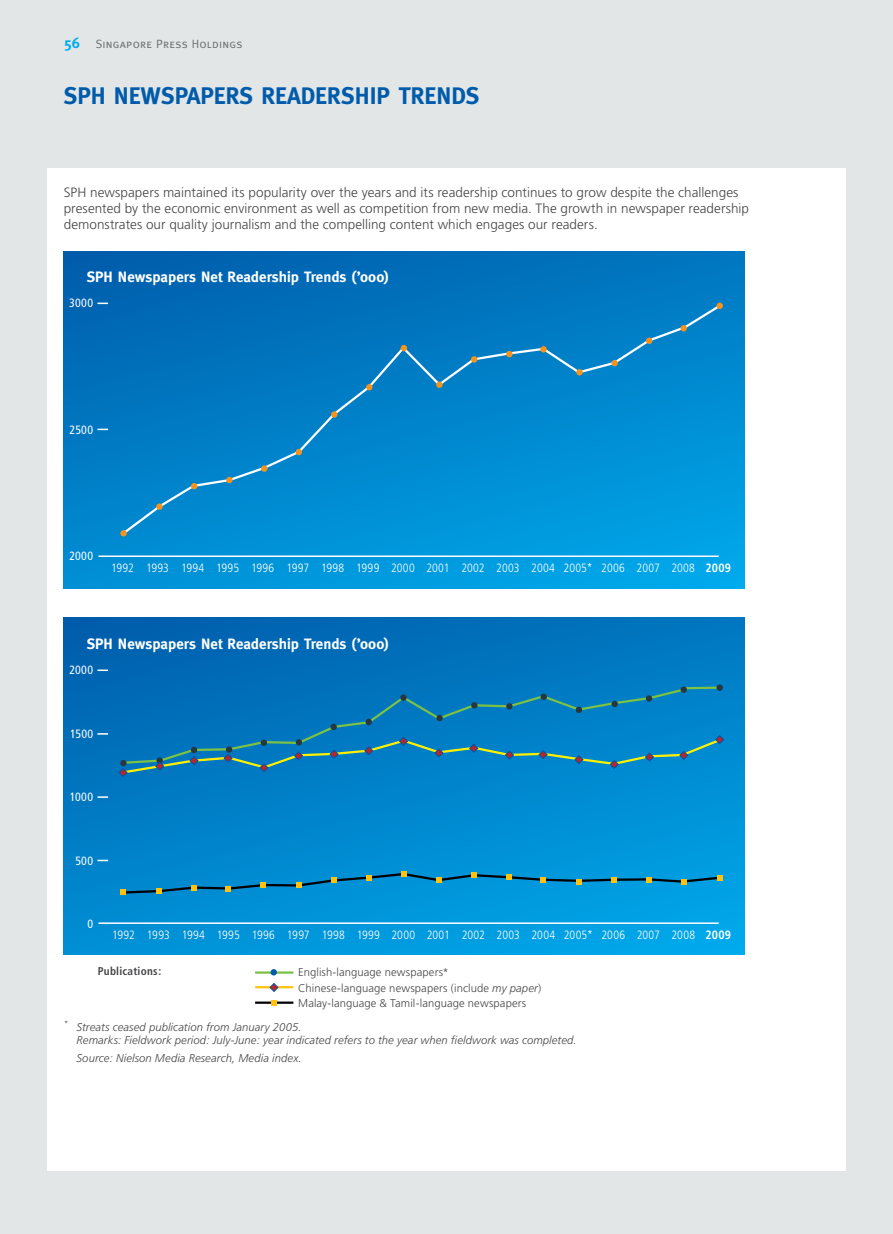
<style>
.page{position:relative;width:893px;height:1234px;background:#fff}
.page>*{position:absolute;margin:0;border:0;box-sizing:border-box;transform-origin:0 0}
.t1{font:700 24px "Meta";color:#005bab}
.t2{font:700 15px "Meta";color:#fff}
.t3{font:700 15px "Meta";color:#00adef}
.t4{font:300 13.5px/16.2px "Frutiger";letter-spacing:.005em;color:#464648}
.t5{font:300 condensed 12px "Frutiger";letter-spacing:.005em;color:#fff}
.t6{font:condensed 12px "Frutiger";letter-spacing:.035em;color:#fff}
.t7{font:12px "Meta Caps";letter-spacing:.015em;color:#6d6f71}
.t8{font:italic 300 11.25px/13.5px "Frutiger";letter-spacing:.01em;color:#464648}
.t9{font:300 11.25px/15.5px "Frutiger";letter-spacing:.01em;color:#464648}
.t10{font:700 condensed 11.25px "Frutiger";letter-spacing:.02em;color:#464648}
.s1{font-weight:700}
.s2{font-style:italic}
</style>
<div class="page">
<div style="left:0;top:0;width:893px;height:1233px;background:#e2e6e6"></div>
<div style="left:48px;top:168px;width:798px;height:1001px;background:#fff"></div>
<svg style="left:64px;top:251px;width:680px;height:337px;background:#0080c8"></svg>
<hr style="left:99px;top:555px;width:620px;height:2px;background:#fff">
<svg style="left:97px;top:428px;width:11px;height:2px"></svg>
<svg style="left:97px;top:302px;width:11px;height:2px"></svg>
<svg style="left:64px;top:617px;width:680px;height:337px;background:#0084cb"></svg>
<hr style="left:99px;top:922px;width:620px;height:1px;background:#fff">
<svg style="left:97px;top:669px;width:11px;height:2px"></svg>
<svg style="left:97px;top:859px;width:11px;height:2px"></svg>
<hr style="left:255px;top:971px;width:38px;height:2px;background:#7ac144">
<svg style="left:271px;top:968px;width:6px;height:7px"></svg>
<hr style="left:255px;top:1001px;width:38px;height:2px;background:#000">
<svg style="left:271px;top:1000px;width:6px;height:5px"></svg>
<svg style="left:114px;top:325px;width:572px;height:217px;background:#0286cc"></svg>
<div style="left:120px;top:530px;width:7px;height:6px;background:#f7931d;border-radius:50%"></div>
<div style="left:156px;top:503px;width:7px;height:6px;background:#f7931d;border-radius:50%"></div>
<svg style="left:191px;top:483px;width:6px;height:6px"></svg>
<div style="left:226px;top:476px;width:7px;height:7px;background:#f7931d;border-radius:50%"></div>
<div style="left:261px;top:465px;width:7px;height:6px;background:#f7931d;border-radius:50%"></div>
<svg style="left:296px;top:449px;width:6px;height:6px"></svg>
<svg style="left:331px;top:411px;width:6px;height:6px"></svg>
<svg style="left:366px;top:384px;width:6px;height:6px"></svg>
<svg style="left:401px;top:345px;width:6px;height:6px"></svg>
<div style="left:436px;top:381px;width:7px;height:7px;background:#f7931d;border-radius:50%"></div>
<svg style="left:471px;top:356px;width:6px;height:6px"></svg>
<div style="left:506px;top:351px;width:7px;height:6px;background:#f7931d;border-radius:50%"></div>
<div style="left:540px;top:346px;width:7px;height:6px;background:#f7931d;border-radius:50%"></div>
<div style="left:576px;top:369px;width:7px;height:6px;background:#f7931d;border-radius:50%"></div>
<div style="left:611px;top:360px;width:7px;height:6px;background:#f7931d;border-radius:50%"></div>
<div style="left:646px;top:337px;width:6px;height:7px;background:#f7931d;border-radius:50%"></div>
<svg style="left:120px;top:686px;width:566px;height:48px;background:#0378bc"></svg>
<div style="left:330px;top:723px;width:7px;height:7px;background:#253842;border-radius:50%"></div>
<div style="left:366px;top:718px;width:6px;height:7px;background:#253842;border-radius:50%"></div>
<div style="left:400px;top:694px;width:7px;height:6px;background:#253842;border-radius:50%"></div>
<div style="left:436px;top:714px;width:7px;height:7px;background:#253842;border-radius:50%"></div>
<svg style="left:471px;top:702px;width:6px;height:6px"></svg>
<div style="left:506px;top:703px;width:7px;height:6px;background:#253842;border-radius:50%"></div>
<svg style="left:541px;top:693px;width:6px;height:6px"></svg>
<div style="left:576px;top:706px;width:6px;height:7px;background:#253842;border-radius:50%"></div>
<div style="left:611px;top:700px;width:7px;height:7px;background:#253842;border-radius:50%"></div>
<svg style="left:646px;top:695px;width:6px;height:6px"></svg>
<hr style="left:255px;top:985px;width:38px;height:3px;background:#ffc20e">
<svg style="left:269px;top:983px;width:10px;height:8px"></svg>
<svg style="left:680px;top:303px;width:43px;height:28px"></svg>
<div style="left:680px;top:325px;width:7px;height:6px;background:#f7931d;border-radius:50%"></div>
<div style="left:716px;top:302px;width:7px;height:7px;background:#f7931d;border-radius:50%"></div>
<svg style="left:680px;top:685px;width:42px;height:7px"></svg>
<div style="left:716px;top:684px;width:7px;height:6px;background:#253842;border-radius:50%"></div>
<svg style="left:118px;top:734px;width:606px;height:43px;background:#0f82b8"></svg>
<svg style="left:119px;top:871px;width:603px;height:24px;background:#0b89be"></svg>
<p class="t3" style="left:64px;top:34px;width:17px">56</p>
<p class="t7" style="left:96px;top:37px;width:148px">Singapore Press Holdings</p>
<h1 class="t1" style="left:64px;top:81px;width:15px">SPH</h1>
<h1 class="t1" style="left:114px;top:81px;width:367px">newspapers readership trends</h1>
<p class="t4" style="left:64px;top:184px;width:687px">SPH newspapers maintained its popularity over the years and its readership continues to grow despite the challenges presented by the economic environment as well as competition from new media. The growth in newspaper readership demonstrates our quality journalism and the compelling content which engages our readers.</p>
<p class="t2" style="left:87px;top:268px;width:10px">SPH</p>
<p class="t2" style="left:118px;top:268px;width:273px">N ewspapers Net Readership Trends (’000)</p>
<p class="t6" style="left:69px;top:296px;width:26px">3000</p>
<p class="t6" style="left:70px;top:422px;width:25px">2500</p>
<p class="t6" style="left:69px;top:548px;width:25px">2000</p>
<p class="t5" style="left:111px;top:561px;width:24px">1992</p>
<p class="t5" style="left:146px;top:561px;width:586px">1993 1994 1995 1996 1997 1998 1999 2000 2001 2002 2003 2004 2005* 2006 2007 2008 <span class="s1">2009</span></p>
<p class="t2" style="left:87px;top:634px;width:10px">SPH</p>
<p class="t2" style="left:118px;top:634px;width:273px">N ewspapers Net Readership Trends (’000)</p>
<p class="t6" style="left:69px;top:663px;width:25px">2000</p>
<p class="t6" style="left:70px;top:726px;width:25px">1500</p>
<p class="t6" style="left:70px;top:789px;width:25px">1000</p>
<p class="t6" style="left:75px;top:853px;width:19px">500</p>
<p class="t6" style="left:87px;top:916px;width:7px">0</p>
<p class="t5" style="left:112px;top:928px;width:24px">1992</p>
<p class="t5" style="left:147px;top:928px;width:586px">1993 1994 1995 1996 1997 1998 1999 2000 2001 2002 2003 2004 2005* 2006 2007 2008 <span class="s1">2009</span></p>
<p class="t10" style="left:98px;top:964px;width:65px">Publications:</p>
<p class="t9" style="left:298px;top:964px;width:245px">English-language newspapers*<br>Chinese-language newspapers (include <span class="s2">my paper</span>)</p>
<p class="t8" style="left:77px;top:1019px;width:502px;text-indent:-13px"><sup>*</sup> Streats ceased publication from January 2005.<br>Remarks: Fieldwork period: July-June: year indicated refers to the year when fieldwork was completed.</p>
<p class="t8" style="left:77px;top:1051px;width:227px">Source: Nielson Media Research, Media index.</p>
<p class="t9" style="left:298px;top:994px;width:230px">Malay-language &amp; Tamil-language newspapers</p>
</div>
